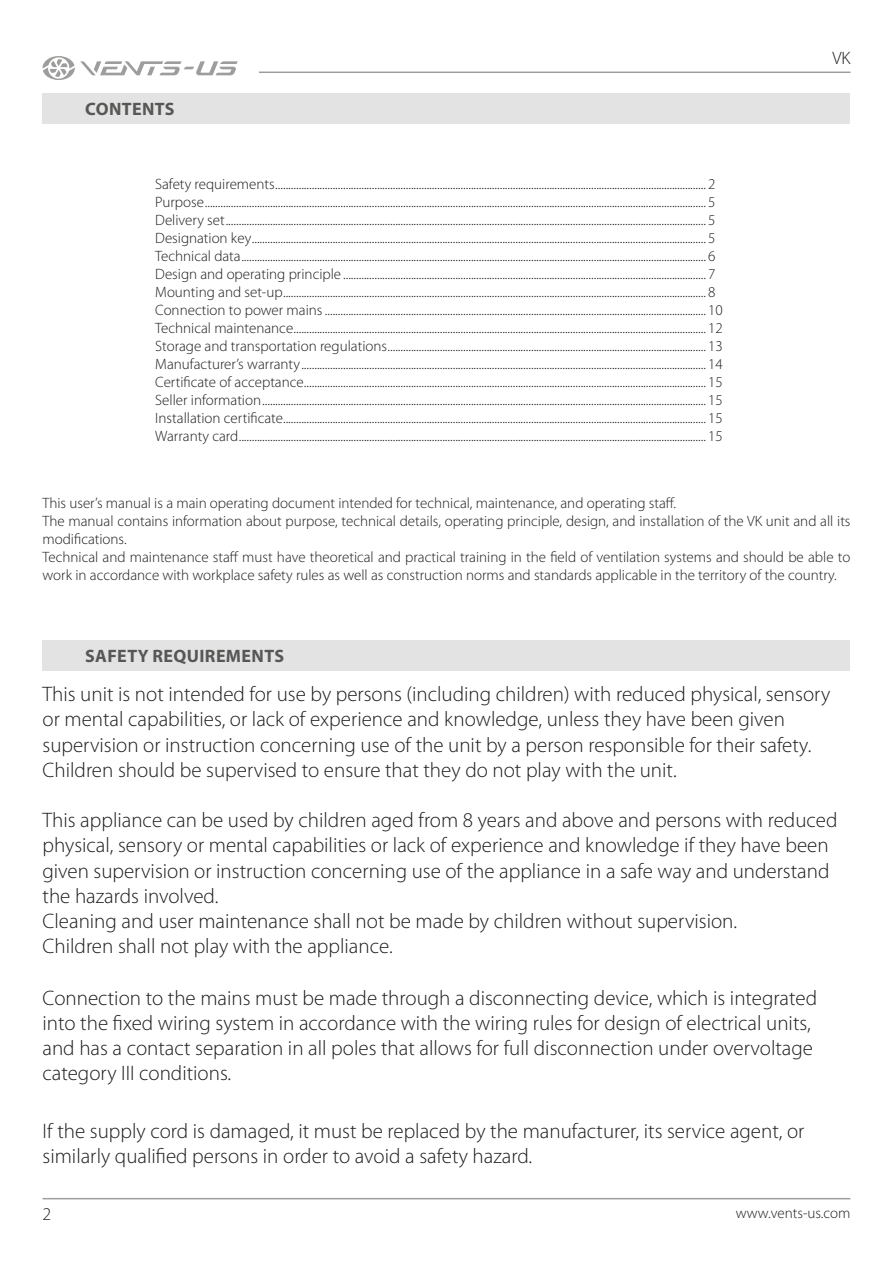
<style>
.page{position:relative;width:893px;height:1263px;background:#fff}
.page>*{position:absolute;margin:0;border:0;box-sizing:border-box;transform-origin:0 0}
.t1{font:300 21px/25.2px "Myriad Pro";color:#1d1d1c}
.t2{font:700 18px "Myriad Pro";letter-spacing:.02em;color:#575756}
.t3{font:300 18px "Myriad Pro";color:#1d1d1c}
.t4{font:300 15px/18px "Myriad Pro";color:#1d1d1c}
</style>
<div class="page">
<hr style="left:43px;top:1198px;width:807px;height:1px;background:#9d9d9c">
<hr style="left:259px;top:72px;width:591px;height:1px;background:#9d9d9c">
<svg style="left:43px;top:56px;width:195px;height:24px"></svg>
<div style="left:43px;top:93px;width:807px;height:31px;background:#e3e3e3"></div>
<div style="left:43px;top:640px;width:807px;height:31px;background:#e3e3e3"></div>
<p class="t2" style="left:85px;top:97px;width:91px">CONTENTS</p>
<p class="t4" style="left:155px;top:176px;width:569px">Safety requirements..................................................................................................................................................................... 2<br>Purpose................................................................................................................................................................................................ 5<br>Delivery set........................................................................................................................................................................................ 5<br>Designation key.............................................................................................................................................................................. 5<br>Technical data.................................................................................................................................................................................. 6<br>Design and operating principle ........................................................................................................................................... 7<br>Mounting and set-up.................................................................................................................................................................. 8<br>Connection to power mains .................................................................................................................................................. 10<br>Technical maintenance.............................................................................................................................................................. 12<br>Storage and transportation regulations.......................................................................................................................... 13<br>Manufacturer’s warranty........................................................................................................................................................... 14<br>Certificate of acceptance.......................................................................................................................................................... 15<br>Seller information.......................................................................................................................................................................... 15<br>Installation certificate.................................................................................................................................................................. 15<br>Warranty card................................................................................................................................................................................... 15</p>
<p class="t3" style="left:832px;top:48px;width:20px">VK</p>
<p class="t4" style="left:43px;top:494px;width:809px">This user’s manual is a main operating document intended for technical, maintenance, and operating staff.<br>The manual contains information about purpose, technical details, operating principle, design, and installation of the VK unit and all its modifications.<br>Technical and maintenance staff must have theoretical and practical training in the field of ventilation systems and should be able to work in accordance with workplace safety rules as well as construction norms and standards applicable in the territory of the country.</p>
<p class="t2" style="left:85px;top:644px;width:200px">SAFETY REQUIREMENTS</p>
<p class="t1" style="left:43px;top:682px;width:789px">This unit is not intended for use by persons (including children) with reduced physical, sensory or mental capabilities, or lack of experience and knowledge, unless they have been given supervision or instruction concerning use of the unit by a person responsible for their safety.<br>Children should be supervised to ensure that they do not play with the unit.</p>
<p class="t1" style="left:43px;top:808px;width:796px">This appliance can be used by children aged from 8 years and above and persons with reduced physical, sensory or mental capabilities or lack of experience and knowledge if they have been given supervision or instruction concerning use of the appliance in a safe way and understand the hazards involved.<br>Cleaning and user maintenance shall not be made by children without supervision.<br>Children shall not play with the appliance.</p>
<p class="t1" style="left:43px;top:985px;width:776px">Connection to the mains must be made through a disconnecting device, which is integrated into the fixed wiring system in accordance with the wiring rules for design of electrical units, and has a contact separation in all poles that allows for full disconnection under overvoltage category III conditions.</p>
<h1 class="t1" style="left:43px;top:1119px;width:763px">If the supply cord is damaged, it must be replaced by the manufacturer, its service agent, or similarly qualified persons in order to avoid a safety hazard.</h1>
<p class="t3" style="left:43px;top:1204px;width:10px">2</p>
<p class="t4" style="left:736px;top:1204px;width:116px">www.vents-us.com</p>
</div>
